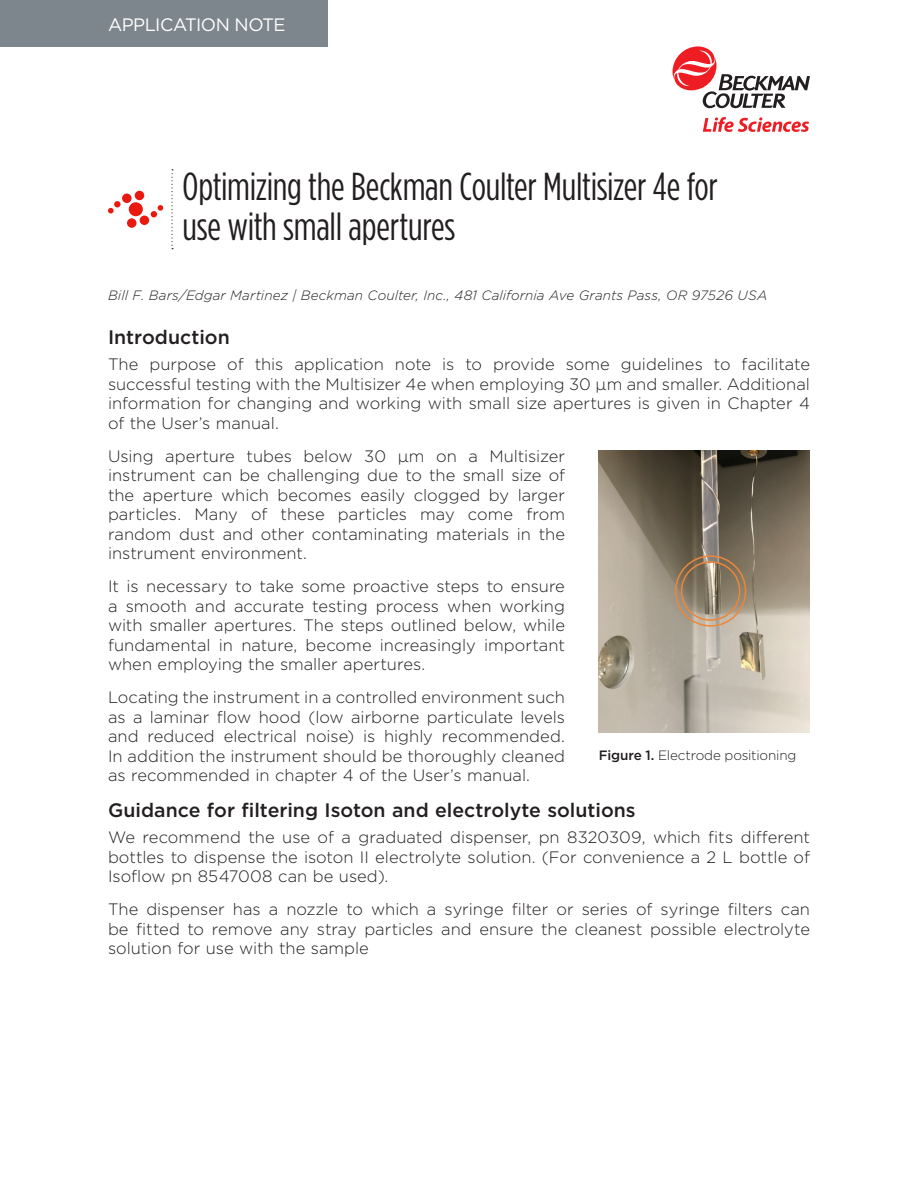
<style>
.page{position:relative;width:918px;height:1188px;background:#fff}
.page>*{position:absolute;margin:0;border:0;box-sizing:border-box;transform-origin:0 0}
.Doc_-_Title{font:39px/40.5px "Gotham Condensed";letter-spacing:-.01em;color:#231f20}
.Doc_-_Header{font:500 19.5px "Gotham";color:#231f20}
.Doc_-_Body{font:18px "Gotham";letter-spacing:-.03em;color:#fff}
.Doc_-_Body-2{font:300 16.5px/19.5px "Gotham";color:#231f20;text-align:justify}
.Doc_-_Author{font:italic 300 13.5px "Gotham";letter-spacing:.005em;color:#231f20}
.Doc_-_Fig_Table{font:300 13.5px "Gotham";letter-spacing:-.01em;color:#231f20}
.s1{font-weight:500}
</style>
<div class="page">
<svg style="left:171px;top:169px;width:2px;height:80px"></svg>
<svg style="left:108px;top:191px;width:55px;height:37px"></svg>
<div style="left:0;top:0;width:327px;height:46px;background:#7e868d"></div>
<img style="left:599px;top:451px;width:211px;height:282px">
<div style="left:675px;top:555px;width:71px;height:72px;border:2px solid #ed8739;border-radius:50%"></div>
<div style="left:681px;top:561px;width:59px;height:60px;border:2px solid #ed8739;border-radius:50%"></div>
<svg style="left:673px;top:46px;width:137px;height:62px"></svg>
<svg style="left:703px;top:117px;width:106px;height:15px"></svg>
<p class="Doc_-_Body" style="left:108px;top:13px;width:179px">APPLICATION NOTE</p>
<p class="Doc_-_Title" style="left:183px;top:166px;width:537px">Optimizing the Beckman Coulter Multisizer 4e for use with small apertures</p>
<p class="Doc_-_Author" style="left:108px;top:287px;width:661px">Bill F. Bars/Edgar Martinez | Beckman Coulter, Inc., 481 California Ave Grants Pass, OR 97526 USA</p>
<p class="Doc_-_Header" style="left:108px;top:324px;width:123px">Introduction</p>
<p class="Doc_-_Body-2" style="left:108px;top:354px;width:704px">The purpose of this application note is to provide some guidelines to facilitate successful testing with the Multisizer 4e when employing 30 µm and smaller. Additional information for changing and working with small size apertures is given in Chapter 4 of the User’s manual.</p>
<p class="Doc_-_Body-2" style="left:108px;top:446px;width:459px">Using aperture tubes below 30 μm on a Multisizer instrument can be challenging due to the small size of the aperture which becomes easily clogged by larger particles. Many of these particles may come from random dust and other contaminating materials in the instrument environment.</p>
<p class="Doc_-_Body-2" style="left:108px;top:576px;width:459px">It is necessary to take some proactive steps to ensure a smooth and accurate testing process when working with smaller apertures. The steps outlined below, while fundamental in nature, become increasingly important when employing the smaller apertures.</p>
<p class="Doc_-_Body-2" style="left:108px;top:687px;width:459px">Locating the instrument in a controlled environment such as a laminar flow hood (low airborne particulate levels and reduced electrical noise) is highly recommended.<br>In addition the instrument should be thoroughly cleaned as recommended in chapter 4 of the User’s manual.</p>
<p class="Doc_-_Header" style="left:108px;top:797px;width:529px">Guidance for filtering Isoton and electrolyte solutions</p>
<p class="Doc_-_Body-2" style="left:108px;top:827px;width:704px">We recommend the use of a graduated dispenser, pn 8320309, which fits different bottles to dispense the isoton II electrolyte solution. (For convenience a 2 L bottle of Isoflow pn 8547008 can be used).</p>
<p class="Doc_-_Body-2" style="left:108px;top:899px;width:704px">The dispenser has a nozzle to which a syringe filter or series of syringe filters can be fitted to remove any stray particles and ensure the cleanest possible electrolyte solution for use with the sample</p>
<p class="Doc_-_Fig_Table" style="left:599px;top:747px;width:199px"><span class="s1">Figure 1.</span> Electrode positioning</p>
</div>
